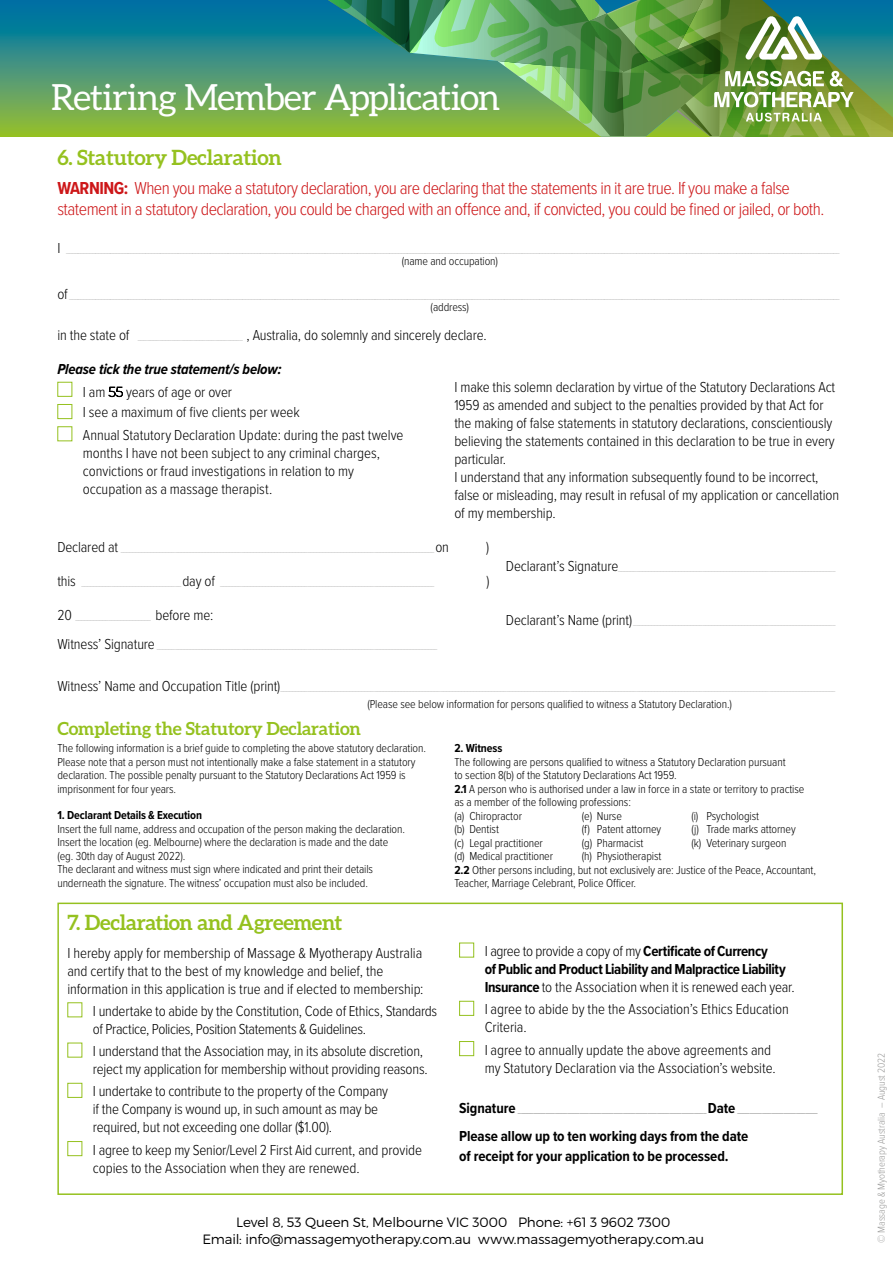
<style>
.page{position:relative;width:893px;height:1263px;background:#fff}
.page>*{position:absolute;margin:0;border:0;box-sizing:border-box;transform-origin:0 0}
.t1{font:36px "Aleo";letter-spacing:-.025em;color:#fff}
.t2{font:700 21px "Aleo";letter-spacing:-.01em;color:#95c11f}
.t3{font:300 18px/21px "Proxima Nova Cond";letter-spacing:-.03em;color:#cd1719}
.t4{font:700 18px "Aleo";letter-spacing:-.01em;color:#95c11f}
.t5{font:300 15px/18px "Proxima Nova Cond";letter-spacing:-.01em;color:#000}
.t6{font:700 15px/18px "Proxima Nova Cond";letter-spacing:-.01em;color:#000}
.t7{font:italic 700 15px/22.4px "Proxima Nova Cond";letter-spacing:-.01em;color:#000}
.t8{font:300 13.5px/16.5px "Montserrat";letter-spacing:-.01em;color:#000;text-align:center}
.t9{font:300 12px/13.5px "Proxima Nova Cond";letter-spacing:-.01em;color:#000}
.t10{font:700 12px "Proxima Nova Cond";letter-spacing:-.01em;color:#000}
.t11{font:300 10.5px "Proxima Nova Cond";letter-spacing:-.01em;color:#9d9d9c}
.t12{font:300 7.5px "Proxima Nova Cond";color:#9d9d9c}
.t13{font:700 7.5px "Proxima Nova Cond";color:#9d9d9c}
.s1{font-weight:700}
.s2{font-size:15px;color:#000}
.s3{font-size:7.5px;color:#9d9d9c}
.s4{font-weight:300;font-style:normal}
.s5{font-family:"Montserrat Alternates";font-weight:100;font-style:normal;font-size:13.5px}
.s6{font-weight:300}
</style>
<div class="page">
<svg style="left:15px;top:0;width:878px;height:136px;background:#439575"></svg>
<img style="left:234px;top:0;width:636px;height:136px">
<div style="left:57px;top:382px;width:15px;height:15px;border:1px solid #95c11f"></div>
<div style="left:57px;top:404px;width:15px;height:15px;border:1px solid #95c11f"></div>
<div style="left:57px;top:426px;width:15px;height:15px;border:1px solid #95c11f"></div>
<div style="left:67px;top:1002px;width:15px;height:15px;border:1px solid #95c11f"></div>
<div style="left:67px;top:1083px;width:15px;height:15px;border:1px solid #95c11f"></div>
<div style="left:67px;top:1141px;width:15px;height:15px;border:1px solid #95c11f"></div>
<div style="left:459px;top:943px;width:15px;height:14px;border:1px solid #95c11f"></div>
<div style="left:459px;top:1001px;width:15px;height:15px;border:1px solid #95c11f"></div>
<div style="left:459px;top:1041px;width:15px;height:15px;border:1px solid #95c11f"></div>
<div style="left:57px;top:902px;width:786px;height:293px;border:2px solid #95c11f"></div>
<h1 class="t1" style="left:51px;top:77px;width:451px">Retiring Member Application</h1>
<h2 class="t2" style="left:57px;top:145px;width:226px">6. Statutory Declaration</h2>
<p class="t3" style="left:57px;top:177px;width:768px"><span class="s1">WARNING:</span> When you make a statutory declaration, you are declaring that the statements in it are true. If you make a false statement in a statutory declaration, you could be charged with an offence and, if convicted, you could be fined or jailed, or both.</p>
<p class="t12" style="left:57px;top:245px;width:784px"><span class="s2">I</span> _______________________________________________________________________________________________________________________________________________________________________________________________________________________________________________________________________</p>
<p class="t9" style="left:402px;top:254px;width:98px">(name and occupation)</p>
<p class="t12" style="left:57px;top:291px;width:784px"><span class="s2">of</span> ______________________________________________________________________________________________________________________________________________________________________________________________________________________________________________________________________</p>
<p class="t9" style="left:431px;top:300px;width:40px">(address)</p>
<p class="t5" style="left:57px;top:326px;width:431px">in the state of <span class="s3">__________________________________</span> , Australia, do solemnly and sincerely declare.</p>
<p class="t7" style="left:83px;top:358px;width:200px;text-indent:-26px">Please tick the true statement/s below:<br><span class="s4">I am</span> <span class="s5">55</span> <span class="s4">years of age or over</span></p>
<p class="t5" style="left:83px;top:401px;width:322px;line-height:22.2px">I see a maximum of five clients per week<br>Annual Statutory Declaration Update: during the past twelve</p>
<p class="t5" style="left:83px;top:443px;width:299px">months I have not been subject to any criminal charges, convictions or fraud investigations in relation to my occupation as a massage therapist.</p>
<p class="t5" style="left:454px;top:377px;width:386px">I make this solemn declaration by virtue of the Statutory Declarations Act 1959 as amended and subject to the penalties provided by that Act for the making of false statements in statutory declarations, conscientiously believing the statements contained in this declaration to be true in every particular.<br>I understand that any information subsequently found to be incorrect, false or misleading, may result in refusal of my application or cancellation of my membership.</p>
<p class="t12" style="left:57px;top:544px;width:393px"><span class="s2">Declared at</span> ________________________________________________________________________________________________________<span class="s2">on</span></p>
<p class="t5" style="left:486px;top:537px;width:5px">)</p>
<p class="t12" style="left:57px;top:578px;width:379px"><span class="s2">this</span> _________________________________ <span class="s2">day of</span> _______________________________________________________________________</p>
<p class="t5" style="left:486px;top:571px;width:5px">)</p>
<p class="t12" style="left:57px;top:611px;width:158px"><span class="s2">20</span> _________________________ <span class="s2">before me:</span></p>
<p class="t12" style="left:57px;top:641px;width:382px"><span class="s2">Witness’ Signature</span> _____________________________________________________________________________________________</p>
<p class="t12" style="left:506px;top:563px;width:331px"><span class="s2">Declarant’s Signature</span>________________________________________________________________________</p>
<p class="t12" style="left:506px;top:617px;width:331px"><span class="s2">Declarant’s Name (print)</span> ___________________________________________________________________</p>
<p class="t12" style="left:57px;top:683px;width:780px"><span class="s2">Witness’ Name and Occupation Title (print)</span>________________________________________________________________________________________________________________________________________________________________________________________</p>
<p class="t9" style="left:367px;top:696px;width:366px">(Please see below information for persons qualified to witness a Statutory Declaration.)</p>
<p class="t4" style="left:57px;top:718px;width:305px">Completing the Statutory Declaration</p>
<p class="t9" style="left:57px;top:741px;width:370px">The following information is a brief guide to completing the above statutory declaration.<br>Please note that a person must not intentionally make a false statement in a statutory declaration. The possible penalty pursuant to the Statutory Declarations Act 1959 is imprisonment for four years.</p>
<p class="t10" style="left:57px;top:806px;width:146px">1. Declarant Details &amp; Execution</p>
<p class="t9" style="left:57px;top:821px;width:349px">Insert the full name, address and occupation of the person making the declaration.<br>Insert the location (eg. Melbourne) where the declaration is made and the date (eg. 30th day of August 2022).<br>The declarant and witness must sign where indicated and print their details underneath the signature. The witness’ occupation must also be included.</p>
<p class="t10" style="left:454px;top:739px;width:49px">2. Witness</p>
<p class="t9" style="left:454px;top:754px;width:352px">The following are persons qualified to witness a Statutory Declaration pursuant<br>to section 8(b) of the Statutory Declarations Act 1959.<br><span class="s1">2.1</span> A person who is authorised under a law in force in a state or territory to practise as a member of the following professions:<br>(a) Chiropractor</p>
<p class="t9" style="left:582px;top:808px;width:42px">(e) Nurse</p>
<p class="t9" style="left:691px;top:808px;width:69px">(i) Psychologist</p>
<p class="t9" style="left:454px;top:822px;width:46px">(b) Dentist</p>
<p class="t9" style="left:582px;top:822px;width:81px">(f) Patent attorney</p>
<p class="t9" style="left:691px;top:822px;width:106px">(j) Trade marks attorney</p>
<p class="t9" style="left:454px;top:835px;width:90px">(c) Legal practitioner</p>
<p class="t9" style="left:582px;top:835px;width:63px">(g) Pharmacist</p>
<p class="t9" style="left:691px;top:835px;width:96px">(k) Veterinary surgeon</p>
<p class="t9" style="left:454px;top:849px;width:100px">(d) Medical practitioner</p>
<p class="t9" style="left:454px;top:849px;width:363px;text-indent:128px">(h) Physiotherapist<br><span class="s1">2.2</span> Other persons including, but not exclusively are: Justice of the Peace, Accountant,<br>Teacher, Marriage Celebrant, Police Officer.</p>
<h2 class="t2" style="left:67px;top:910px;width:276px">7. Declaration and Agreement</h2>
<p class="t5" style="left:67px;top:943px;width:358px">I hereby apply for membership of Massage &amp; Myotherapy Australia and certify that to the best of my knowledge and belief, the information in this application is true and if elected to membership:</p>
<p class="t5" style="left:93px;top:1001px;width:346px">I undertake to abide by the Constitution, Code of Ethics, Standards of Practice, Policies, Position Statements &amp; Guidelines.</p>
<p class="t5" style="left:93px;top:1041px;width:336px">I understand that the Association may, in its absolute discretion, reject my application for membership without providing reasons.</p>
<p class="t5" style="left:93px;top:1081px;width:297px">I undertake to contribute to the property of the Company if the Company is wound up, in such amount as may be required, but not exceeding one dollar ($1.00).</p>
<p class="t5" style="left:93px;top:1140px;width:331px">I agree to keep my Senior/Level 2 First Aid current, and provide copies to the Association when they are renewed.</p>
<p class="t6" style="left:485px;top:942px;width:312px"><span class="s6">I agree to provide a copy of my</span> Certificate of Currency<br>of Public and Product Liability and Malpractice Liability<br>Insurance <span class="s6">to the Association when it is renewed each year.</span></p>
<p class="t5" style="left:485px;top:999px;width:306px">I agree to abide by the the Association’s Ethics Education<br>Criteria.</p>
<p class="t5" style="left:485px;top:1040px;width:292px">I agree to annually update the above agreements and my Statutory Declaration via the Association’s website.</p>
<p class="t13" style="left:459px;top:1105px;width:360px"><span class="s2">Signature</span> _____________________________________________________________ <span class="s2">Date</span> __________________________</p>
<p class="t6" style="left:459px;top:1126px;width:291px;line-height:19.5px">Please allow up to ten working days from the date of receipt for your application to be processed.</p>
<p class="t8" style="left:202px;top:1214px;width:503px">Level 8, 53 Queen St, Melbourne VIC 3000 Phone: +61 3 9602 7300<br>Email: info@massagemyotherapy.com.au www.massagemyotherapy.com.au</p>
<p class="t11" style="left:873px;top:1243px;width:192px;rotate:-90deg">© Massage &amp; Myotherapy Australia – August 2022</p>
</div>
